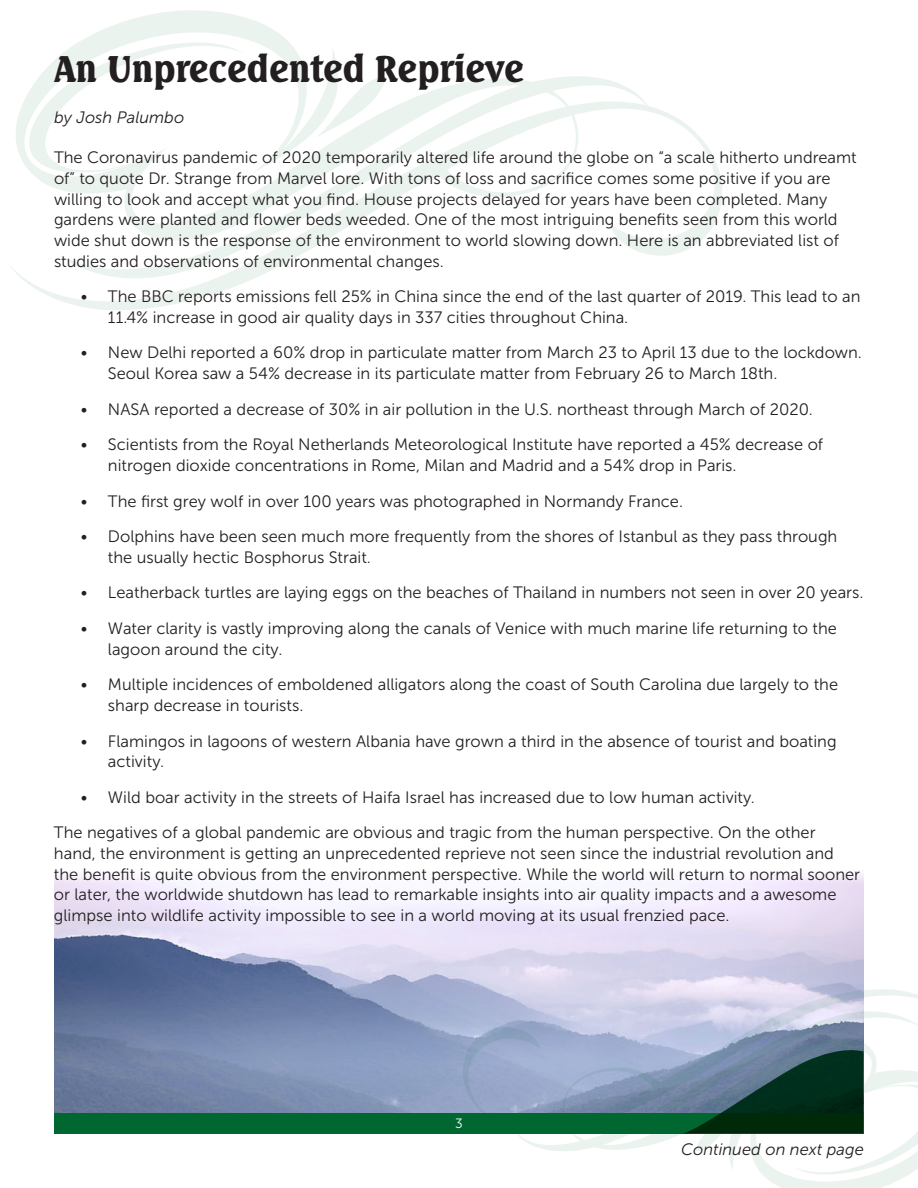
<style>
.page{position:relative;width:918px;height:1188px;background:#fff}
.page>*{position:absolute;margin:0;border:0;box-sizing:border-box;transform-origin:0 0}
.t1{font:900 36px "Saren";color:#231f20}
.t2{font:16.5px/20.7px "Museo Sans 300";color:#231f20}
.t3{font:italic 16.5px "Museo Sans 300";color:#231f20}
.t4{font:13.5px "Museo Sans 300";color:#fff}
</style>
<div class="page">
<div style="left:54px;top:1112px;width:810px;height:22px;background:#006731"></div>
<img style="left:54px;top:873px;width:810px;height:239px">
<svg style="left:10px;top:10px;width:712px;height:300px"></svg>
<svg style="left:462px;top:988px;width:456px;height:200px"></svg>
<svg style="left:682px;top:1049px;width:182px;height:84px;background:#2c504c"></svg>
<h1 class="t1" style="left:54px;top:52px;width:472px">An Unprecedented Reprieve</h1>
<p class="t3" style="left:54px;top:108px;width:132px">by Josh Palumbo</p>
<p class="t2" style="left:54px;top:148px;width:804px">The Coronavirus pandemic of 2020 temporarily altered life around the globe on “a scale hitherto undreamt of” to quote Dr. Strange from Marvel lore. With tons of loss and sacrifice comes some positive if you are willing to look and accept what you find. House projects delayed for years have been completed. Many gardens were planted and flower beds weeded. One of the most intriguing benefits seen from this world wide shut down is the response of the environment to world slowing down. Here is an abbreviated list of studies and observations of environmental changes.</p>
<p class="t2" style="left:108px;top:286px;width:754px;text-indent:-27px">• The BBC reports emissions fell 25% in China since the end of the last quarter of 2019. This lead to an<br>11.4% increase in good air quality days in 337 cities throughout China.</p>
<p class="t2" style="left:108px;top:343px;width:756px;text-indent:-27px">• New Delhi reported a 60% drop in particulate matter from March 23 to April 13 due to the lockdown.<br>Seoul Korea saw a 54% decrease in its particulate matter from February 26 to March 18th.</p>
<p class="t2" style="left:81px;top:399px;width:733px">• NASA reported a decrease of 30% in air pollution in the U.S. northeast through March of 2020.</p>
<p class="t2" style="left:108px;top:434px;width:717px;text-indent:-27px">• Scientists from the Royal Netherlands Meteorological Institute have reported a 45% decrease of nitrogen dioxide concentrations in Rome, Milan and Madrid and a 54% drop in Paris.</p>
<p class="t2" style="left:81px;top:491px;width:604px">• The first grey wolf in over 100 years was photographed in Normandy France.</p>
<p class="t2" style="left:108px;top:526px;width:731px;text-indent:-27px">• Dolphins have been seen much more frequently from the shores of Istanbul as they pass through the usually hectic Bosphorus Strait.</p>
<p class="t2" style="left:81px;top:583px;width:784px">• Leatherback turtles are laying eggs on the beaches of Thailand in numbers not seen in over 20 years.</p>
<p class="t2" style="left:108px;top:618px;width:731px;text-indent:-27px">• Water clarity is vastly improving along the canals of Venice with much marine life returning to the lagoon around the city.</p>
<p class="t2" style="left:108px;top:674px;width:732px;text-indent:-27px">• Multiple incidences of emboldened alligators along the coast of South Carolina due largely to the sharp decrease in tourists.</p>
<p class="t2" style="left:108px;top:731px;width:730px;text-indent:-27px">• Flamingos in lagoons of western Albania have grown a third in the absence of tourist and boating activity.</p>
<p class="t2" style="left:54px;top:780px;width:763px;line-height:35.5px;text-indent:27px">• Wild boar activity in the streets of Haifa Israel has increased due to low human activity.<br>The negatives of a global pandemic are obvious and tragic from the human perspective. On the other</p>
<p class="t2" style="left:54px;top:843px;width:808px">hand, the environment is getting an unprecedented reprieve not seen since the industrial revolution and the benefit is quite obvious from the environment perspective. While the world will return to normal sooner or later, the worldwide shutdown has lead to remarkable insights into air quality impacts and a awesome glimpse into wildlife activity impossible to see in a world moving at its usual frenzied pace.</p>
<p class="t4" style="left:455px;top:1116px;width:9px">3</p>
<p class="t3" style="left:681px;top:1141px;width:184px">Continued on next page</p>
</div>
